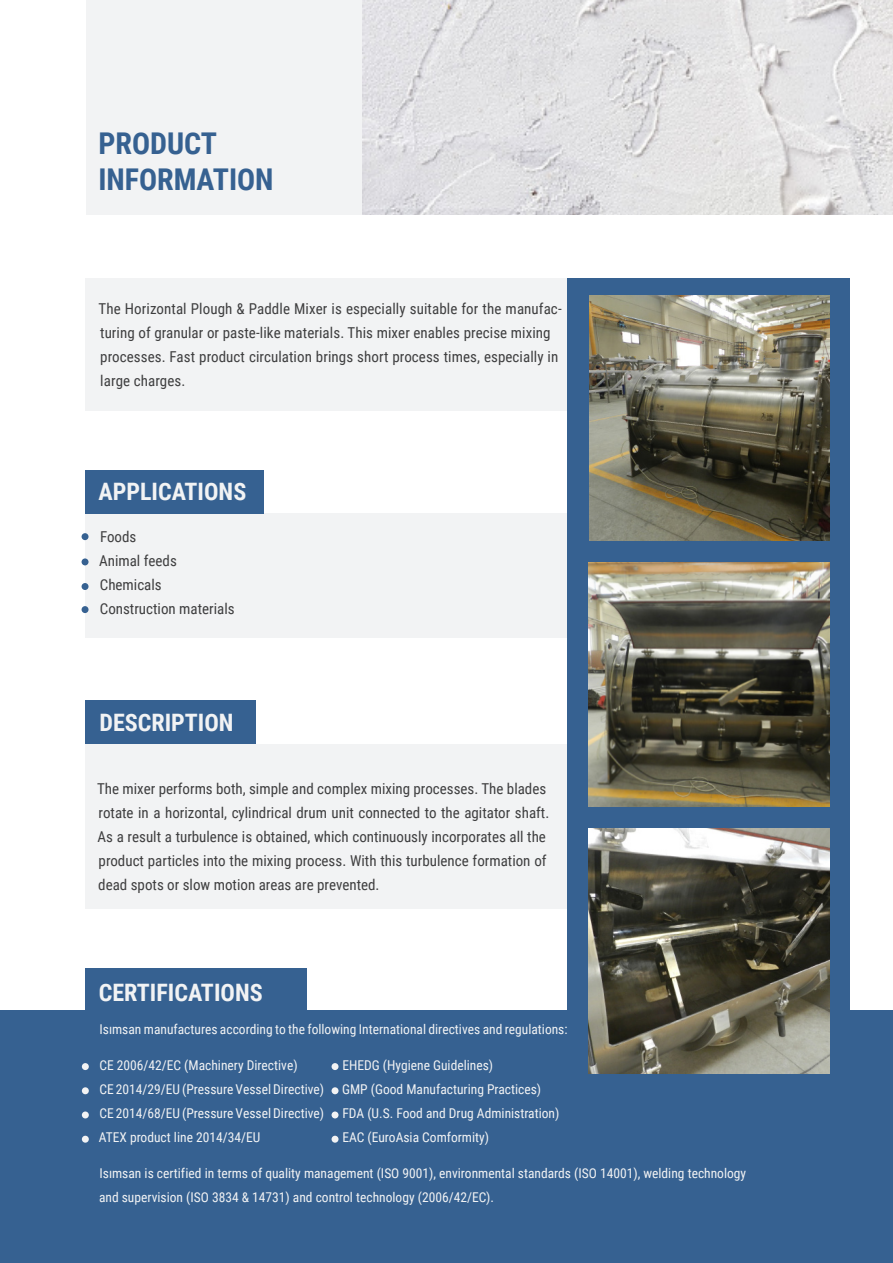
<style>
.page{position:relative;width:893px;height:1263px;background:#fff}
.page>*{position:absolute;margin:0;border:0;box-sizing:border-box;transform-origin:0 0}
.t1{font:700 30px "Roboto Condensed";color:#366191}
.t2{font:700 24px "Roboto Condensed";color:#f2f3f4}
.t3{font:15px/24px "Roboto Condensed";color:#3e3e3f}
.t4{font:13.5px "Roboto Condensed";color:#f2f3f4}
</style>
<div class="page">
<div style="left:85px;top:278px;width:483px;height:132px;background:#f2f3f4"></div>
<div style="left:85px;top:513px;width:483px;height:125px;background:#f2f3f4"></div>
<div style="left:85px;top:744px;width:483px;height:164px;background:#f2f3f4"></div>
<div style="left:568px;top:278px;width:282px;height:824px;background:#366191"></div>
<div style="left:86px;top:0;width:277px;height:214px;background:#f2f3f4"></div>
<div style="left:82px;top:533px;width:7px;height:7px;background:#366191;border-radius:50%"></div>
<div style="left:82px;top:558px;width:7px;height:7px;background:#366191;border-radius:50%"></div>
<div style="left:82px;top:583px;width:7px;height:7px;background:#366191;border-radius:50%"></div>
<div style="left:82px;top:606px;width:7px;height:7px;background:#366191;border-radius:50%"></div>
<img style="left:363px;top:0;width:530px;height:214px">
<img style="left:590px;top:295px;width:240px;height:246px">
<div style="left:85px;top:701px;width:171px;height:43px;background:#366191"></div>
<div style="left:85px;top:470px;width:179px;height:43px;background:#366191"></div>
<div style="left:0;top:1010px;width:893px;height:253px;background:#366191"></div>
<div style="left:85px;top:968px;width:221px;height:49px;background:#366191"></div>
<div style="left:82px;top:1087px;width:7px;height:7px;background:#f2f3f4;border-radius:50%"></div>
<div style="left:82px;top:1063px;width:7px;height:7px;background:#f2f3f4;border-radius:50%"></div>
<div style="left:82px;top:1111px;width:7px;height:7px;background:#f2f3f4;border-radius:50%"></div>
<div style="left:82px;top:1136px;width:7px;height:7px;background:#f2f3f4;border-radius:50%"></div>
<div style="left:332px;top:1087px;width:6px;height:7px;background:#f2f3f4;border-radius:50%"></div>
<div style="left:332px;top:1063px;width:6px;height:7px;background:#f2f3f4;border-radius:50%"></div>
<div style="left:332px;top:1111px;width:6px;height:7px;background:#f2f3f4;border-radius:50%"></div>
<div style="left:332px;top:1136px;width:6px;height:7px;background:#f2f3f4;border-radius:50%"></div>
<img style="left:588px;top:562px;width:241px;height:245px">
<img style="left:589px;top:829px;width:241px;height:244px">
<p class="t1" style="left:98px;top:123px;width:120px">PRODUCT</p>
<p class="t1" style="left:98px;top:159px;width:177px">INFORMATION</p>
<p class="t3" style="left:99px;top:296px;width:465px">The Horizontal Plough &amp; Paddle Mixer is especially suitable for the manufac&shy;turing of granular or paste-like materials. This mixer enables precise mixing</p>
<p class="t3" style="left:100px;top:344px;width:460px">processes. Fast product circulation brings short process times, especially in large charges.</p>
<p class="t2" style="left:98px;top:475px;width:149px">APPLICATIONS</p>
<p class="t3" style="left:100px;top:524px;width:38px">Foods</p>
<p class="t3" style="left:99px;top:548px;width:79px">Animal feeds</p>
<p class="t3" style="left:100px;top:572px;width:63px">Chemicals</p>
<p class="t3" style="left:100px;top:596px;width:136px">Construction materials</p>
<p class="t2" style="left:99px;top:706px;width:136px">DESCRIPTION</p>
<p class="t3" style="left:97px;top:776px;width:454px">The mixer performs both, simple and complex mixing processes. The blades rotate in a horizontal, cylindrical drum unit connected to the agitator shaft.<br>As a result a turbulence is obtained, which continuously incorporates all the product particles into the mixing process. With this turbulence formation of dead spots or slow motion areas are prevented.</p>
<p class="t2" style="left:99px;top:975px;width:165px">CERTIFICATIONS</p>
<p class="t4" style="left:99px;top:1020px;width:470px">Isımsan manufactures according to the following International directives and regulations:</p>
<p class="t4" style="left:99px;top:1056px;width:200px">CE 2006/42/EC (Machinery Directive)</p>
<p class="t4" style="left:99px;top:1080px;width:226px">CE 2014/29/EU (Pressure Vessel Directive)</p>
<p class="t4" style="left:99px;top:1104px;width:226px">CE 2014/68/EU (Pressure Vessel Directive)</p>
<p class="t4" style="left:99px;top:1128px;width:163px">ATEX product line 2014/34/EU</p>
<p class="t4" style="left:342px;top:1056px;width:152px">EHEDG (Hygiene Guidelines)</p>
<p class="t4" style="left:342px;top:1080px;width:201px">GMP (Good Manufacturing Practices)</p>
<p class="t4" style="left:342px;top:1104px;width:219px">FDA (U.S. Food and Drug Administration)</p>
<p class="t4" style="left:342px;top:1128px;width:148px">EAC (EuroAsia Comformity)</p>
<p class="t4" style="left:99px;top:1164px;width:648px">Isımsan is certified in terms of quality management (ISO 9001), environmental standards (ISO 14001), welding technology</p>
<p class="t4" style="left:99px;top:1188px;width:396px">and supervision (ISO 3834 &amp; 14731) and control technology (2006/42/EC).</p>
</div>
